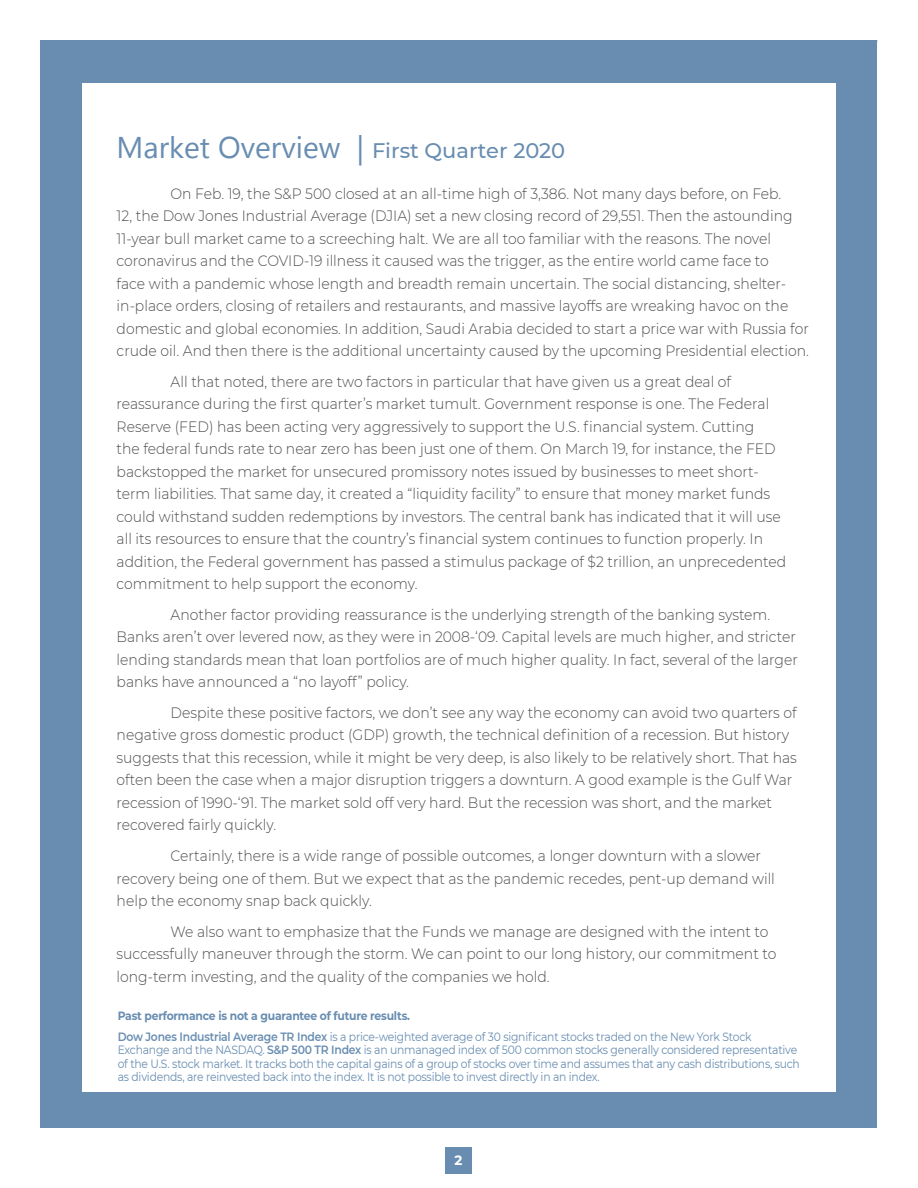
<style>
.page{position:relative;width:918px;height:1188px;background:#fff}
.page>*{position:absolute;margin:0;border:0;box-sizing:border-box;transform-origin:0 0}
.MP_Section_Headers{font:500 21px "Montserrat";color:#688db1}
.MP_lead_in_text__blu{font:300 15px/22.5px "Montserrat";color:#4b4c4d;scale:.93 1}
.t1{font:700 13.5px "Montserrat";color:#fff}
.MP_Footnotes{font:12px/13.5px "Montserrat";letter-spacing:-.02em;color:#688db1;scale:.9 1}
.MP_Footnotes-2{font:700 12px "Montserrat";letter-spacing:-.02em;color:#688db1;scale:.9 1}
.s1{font-family:"Gadugi";font-weight:400;font-size:30px}
.s2{font-weight:600}
</style>
<div class="page">
<div style="left:40px;top:40px;width:838px;height:1088px;background:#688db1"></div>
<div style="left:82px;top:83px;width:754px;height:1002px;background:#fff"></div>
<div style="left:445px;top:1148px;width:27px;height:26px;background:#688db1"></div>
<div style="left:82px;top:167px;width:754px;height:925px;background:#fff"></div>
<p class="MP_Section_Headers" style="left:117px;top:136px;width:450px"><span class="s1">Market Overview |</span> First Quarter 2020</p>
<p class="MP_lead_in_text__blu" style="left:117px;top:182px;width:746px;text-indent:54px">On Feb. 19, the S&amp;P 500 closed at an all-time high of 3,386. Not many days before, on Feb.<br>12, the Dow Jones Industrial Average (DJIA) set a new closing record of 29,551. Then the astounding 11-year bull market came to a screeching halt. We are all too familiar with the reasons. The novel coronavirus and the COVID-19 illness it caused was the trigger, as the entire world came face to<br>face with a pandemic whose length and breadth remain uncertain. The social distancing, shelter&shy;in-place orders, closing of retailers and restaurants, and massive layoffs are wreaking havoc on the domestic and global economies. In addition, Saudi Arabia decided to start a price war with Russia for crude oil. And then there is the additional uncertainty caused by the upcoming Presidential election.</p>
<p class="MP_lead_in_text__blu" style="left:117px;top:370px;width:722px;text-indent:54px">All that noted, there are two factors in particular that have given us a great deal of reassurance during the first quarter’s market tumult. Government response is one. The Federal Reserve (FED) has been acting very aggressively to support the U.S. financial system. Cutting<br>the federal funds rate to near zero has been just one of them. On March 19, for instance, the FED backstopped the market for unsecured promissory notes issued by businesses to meet short&shy;term liabilities. That same day, it created a “liquidity facility” to ensure that money market funds could withstand sudden redemptions by investors. The central bank has indicated that it will use all its resources to ensure that the country’s financial system continues to function properly. In addition, the Federal government has passed a stimulus package of $2 trillion, an unprecedented commitment to help support the economy.</p>
<p class="MP_lead_in_text__blu" style="left:117px;top:603px;width:734px;text-indent:54px">Another factor providing reassurance is the underlying strength of the banking system.<br>Banks aren’t over levered now, as they were in 2008-‘09. Capital levels are much higher, and stricter lending standards mean that loan portfolios are of much higher quality. In fact, several of the larger banks have announced a “no layoff” policy.</p>
<p class="MP_lead_in_text__blu" style="left:117px;top:701px;width:733px;text-indent:54px">Despite these positive factors, we don’t see any way the economy can avoid two quarters of negative gross domestic product (GDP) growth, the technical definition of a recession. But history suggests that this recession, while it might be very deep, is also likely to be relatively short. That has often been the case when a major disruption triggers a downturn. A good example is the Gulf War recession of 1990-‘91. The market sold off very hard. But the recession was short, and the market recovered fairly quickly.</p>
<p class="MP_lead_in_text__blu" style="left:117px;top:844px;width:709px;text-indent:54px">Certainly, there is a wide range of possible outcomes, a longer downturn with a slower recovery being one of them. But we expect that as the pandemic recedes, pent-up demand will help the economy snap back quickly.</p>
<p class="MP_lead_in_text__blu" style="left:117px;top:920px;width:711px;text-indent:54px">We also want to emphasize that the Funds we manage are designed with the intent to successfully maneuver through the storm. We can point to our long history, our commitment to long-term investing, and the quality of the companies we hold.</p>
<p class="MP_Footnotes-2" style="left:118px;top:1008px;width:326px">Past performance is not a guarantee of future results.</p>
<p class="MP_Footnotes" style="left:118px;top:1029px;width:760px"><span class="s2">Dow Jones Industrial Average TR Index</span> is a price-weighted average of 30 significant stocks traded on the New York Stock Exchange and the NASDAQ. <span class="s2">S&amp;P 500 TR Index</span> is an unmanaged index of 500 common stocks generally considered representative of the U.S. stock market. It tracks both the capital gains of a group of stocks over time and assumes that any cash distributions, such as dividends, are reinvested back into the index. It is not possible to invest directly in an index.</p>
<p class="t1" style="left:455px;top:1151px;width:9px">2</p>
</div>
